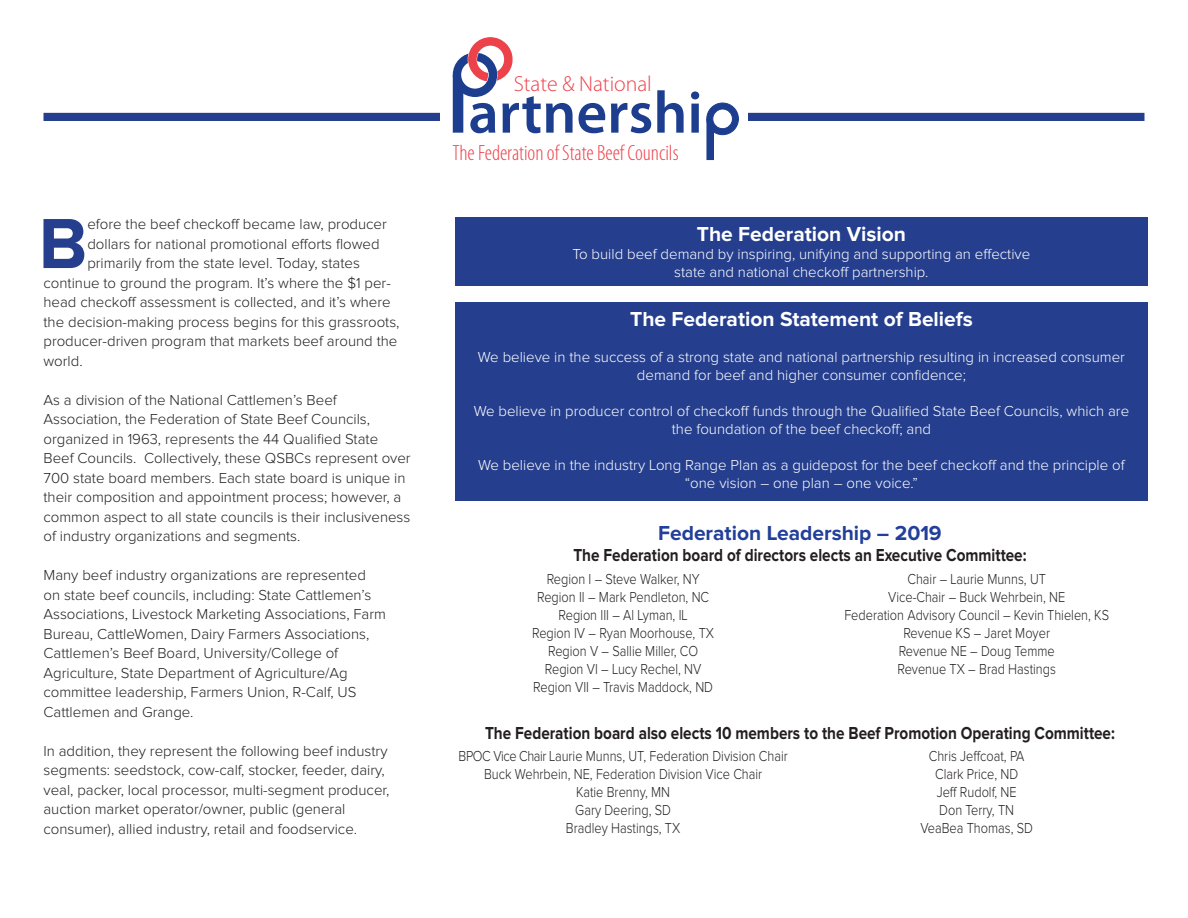
<style>
.page{position:relative;width:1188px;height:918px;background:#fff}
.page>*{position:absolute;margin:0;border:0;box-sizing:border-box;transform-origin:0 0}
.t1{font:700 73.5px "Proxima Nova";color:#253f8e}
.t2{font:300 condensed 22.05px "Myriad Pro";color:#ee424b}
.t3{font:300 21.75px "Myriad Pro";color:#ee424b}
.t4{font:700 21px "Proxima Nova";color:#fff}
.t5{font:700 21px "Proxima Nova";color:#223f99}
.t6{font:700 18px "Proxima Nova";color:#231f20;scale:.85 1}
.t7{font:300 15px/19.5px "Proxima Nova";color:#231f20}
.t8{font:300 15px/18px "Proxima Nova";color:#231f20;text-align:center;scale:.85 1}
.t9{font:300 15px/18px "Proxima Nova";color:#fff;text-align:center}
</style>
<div class="page">
<div style="left:44px;top:113px;width:1100px;height:8px;background:#253f8e"></div>
<div style="left:440px;top:37px;width:308px;height:128px;background:#fff"></div>
<svg style="left:579px;top:103px;width:26px;height:30px"></svg>
<svg style="left:611px;top:103px;width:40px;height:30px"></svg>
<svg style="left:657px;top:90px;width:27px;height:43px"></svg>
<svg style="left:691px;top:91px;width:8px;height:42px"></svg>
<svg style="left:453px;top:37px;width:120px;height:96px"></svg>
<svg style="left:706px;top:103px;width:33px;height:57px"></svg>
<div style="left:455px;top:217px;width:693px;height:69px;background:#253f8e"></div>
<div style="left:455px;top:302px;width:693px;height:199px;background:#253f8e"></div>
<h1 class="t1" style="left:39px;top:210px;width:50px">B</h1>
<p class="t7" style="left:87px;top:215px;width:301px">efore the beef checkoff became law, producer</p>
<p class="t7" style="left:87px;top:234px;width:294px">dollars for national promotional efforts flowed</p>
<p class="t7" style="left:87px;top:254px;width:274px">primarily from the state level. Today, states</p>
<p class="t7" style="left:43px;top:273px;width:349px">continue to ground the program. It’s where the $1 per-</p>
<p class="t7" style="left:43px;top:293px;width:349px">head checkoff assessment is collected, and it’s where</p>
<p class="t7" style="left:43px;top:312px;width:358px">the decision-making process begins for this grassroots,</p>
<p class="t7" style="left:43px;top:332px;width:355px">producer-driven program that markets beef around the</p>
<p class="t7" style="left:43px;top:351px;width:41px">world.</p>
<p class="t7" style="left:43px;top:390px;width:369px">As a division of the National Cattlemen’s Beef Association, the Federation of State Beef Councils, organized in 1963, represents the 44 Qualified State Beef Councils. Collectively, these QSBCs represent over 700 state board members. Each state board is unique in their composition and appointment process; however, a common aspect to all state councils is their inclusiveness of industry organizations and segments.</p>
<p class="t7" style="left:43px;top:566px;width:344px">Many beef industry organizations are represented on state beef councils, including: State Cattlemen’s Associations, Livestock Marketing Associations, Farm Bureau, CattleWomen, Dairy Farmers Associations, Cattlemen’s Beef Board, University/College of Agriculture, State Department of Agriculture/Ag committee leadership, Farmers Union, R-Calf, US Cattlemen and Grange.</p>
<p class="t7" style="left:43px;top:741px;width:347px">In addition, they represent the following beef industry segments: seedstock, cow-calf, stocker, feeder, dairy, veal, packer, local processor, multi-segment producer, auction market operator/owner, public (general consumer), allied industry, retail and foodservice.</p>
<h3 class="t3" style="left:514px;top:71px;width:140px">State &amp; National</h3>
<h2 class="t2" style="left:452px;top:139px;width:228px">The Federation of State Beef Councils</h2>
<h3 class="t4" style="left:697px;top:224px;width:211px">The Federation Vision</h3>
<p class="t9" style="left:573px;top:245px;width:459px">To build beef demand by inspiring, unifying and supporting an effective state and national checkoff partnership.</p>
<h3 class="t4" style="left:630px;top:309px;width:344px">The Federation Statement of Beliefs</h3>
<p class="t9" style="left:478px;top:348px;width:649px">We believe in the success of a strong state and national partnership resulting in increased consumer demand for beef and higher consumer confidence;</p>
<p class="t9" style="left:474px;top:402px;width:657px">We believe in producer control of checkoff funds through the Qualified State Beef Councils, which are the foundation of the beef checkoff; and</p>
<p class="t9" style="left:478px;top:456px;width:648px">We believe in the industry Long Range Plan as a guidepost for the beef checkoff and the principle of “one vision – one plan – one voice.”</p>
<h3 class="t5" style="left:658px;top:523px;width:285px">Federation Leadership – 2019</h3>
<p class="t6" style="left:573px;top:547px;width:535px">The Federation board of directors elects an Executive Committee:</p>
<p class="t8" style="left:532px;top:571px;width:215px">Region I – Steve Walker, NY<br>Region II – Mark Pendleton, NC<br>Region III – Al Lyman, IL<br>Region IV – Ryan Moorhouse, TX<br>Region V – Sallie Miller, CO<br>Region VI – Lucy Rechel, NV<br>Region VII – Travis Maddock, ND</p>
<p class="t8" style="left:844px;top:571px;width:313px">Chair – Laurie Munns, UT<br>Vice-Chair – Buck Wehrbein, NE<br>Federation Advisory Council – Kevin Thielen, KS<br>Revenue KS – Jaret Moyer<br>Revenue NE – Doug Temme<br>Revenue TX – Brad Hastings</p>
<p class="t6" style="left:485px;top:725px;width:743px">The Federation board also elects 10 members to the Beef Promotion Operating Committee:</p>
<p class="t8" style="left:459px;top:747px;width:389px">BPOC Vice Chair Laurie Munns, UT, Federation Division Chair Buck Wehrbein, NE, Federation Division Vice Chair<br>Katie Brenny, MN<br>Gary Deering, SD<br>Bradley Hastings, TX</p>
<p class="t8" style="left:920px;top:747px;width:134px">Chris Jeffcoat, PA<br>Clark Price, ND<br>Jeff Rudolf, NE<br>Don Terry, TN<br>VeaBea Thomas, SD</p>
</div>
